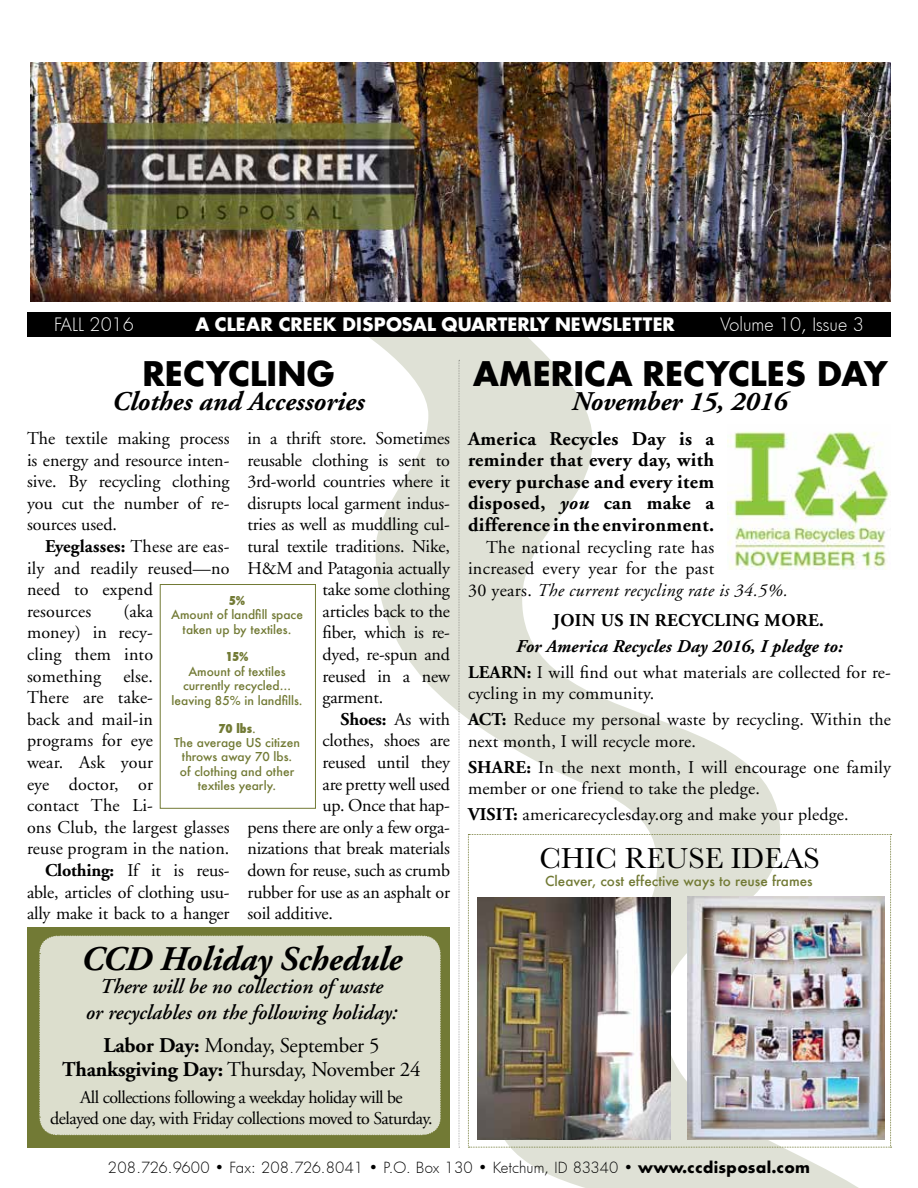
<style>
.page{position:relative;width:918px;height:1188px;background:#fff}
.page>*{position:absolute;margin:0;border:0;box-sizing:border-box;transform-origin:0 0}
.t1{font:italic 700 34.5px "Adobe Garamond Pro";letter-spacing:-.005em;color:#000}
.t2{font:700 33px "Futura";letter-spacing:.01em;color:#000}
.t3{font:30px "Baskerville";color:#000}
.t4{font:italic 700 27px "Adobe Garamond";color:#000}
.t5{font:italic 600 21px/25.2px "Adobe Garamond";color:#000;text-align:center}
.t6{font:21px/24px "Adobe Garamond";letter-spacing:-.01em;color:#000;text-align:center}
.t7{font:700 19.5px/21.6px "Adobe Garamond";letter-spacing:.02em;color:#000;text-align:justify}
.t8{font:18px/21.6px "Adobe Garamond";letter-spacing:-.01em;color:#000;text-align:justify}
.t9{font:18px/26px "Adobe Garamond";letter-spacing:.01em;color:#000}
.t10{font:18px/21.6px "Adobe Garamond";letter-spacing:-.03em;color:#000;text-align:center}
.t11{font:18px/21.6px "Adobe Garamond";letter-spacing:.02em;color:#000}
.t12{font:700 18px "Futura";letter-spacing:.01em;color:#fff}
.t13{font:700 18px "Adobe Garamond";letter-spacing:.02em;color:#000}
.t14{font:300 18px "Futura";color:#fff}
.t15{font:300 15px "Futura";color:#000}
.t16{font:500 13.5px "Futura";color:#727a35}
.t17{font:500 12px/14.4px "Futura";color:#727a35;text-align:center}
.t18{font:800 condensed 12px "Futura";color:#727a35}
.s1{font-weight:700}
.s2{font-weight:400}
.s3{font-weight:800;font-stretch:condensed}
.s4{font-style:italic}
.s5{font-weight:700;font-style:italic}
</style>
<div class="page">
<svg style="left:369px;top:337px;width:490px;height:851px"></svg>
<div style="left:27px;top:312px;width:864px;height:25px;background:#000"></div>
<div style="left:27px;top:927px;width:423px;height:221px;background:#727a35"></div>
<div style="left:39px;top:935px;width:402px;height:201px;background:#dcdecd"></div>
<svg style="left:459px;top:360px;width:1px;height:788px"></svg>
<img style="left:30px;top:63px;width:861px;height:238px">
<div style="left:160px;top:584px;width:156px;height:225px;border:1px solid #727a35"></div>
<img style="left:728px;top:425px;width:163px;height:145px">
<img style="left:468px;top:834px;width:424px;height:314px">
<p class="t14" style="left:54px;top:313px;width:82px">FALL 2016</p>
<p class="t12" style="left:195px;top:312px;width:481px">A CLEAR CREEK DISPOSAL QUARTERLY NEWSLETTER</p>
<p class="t14" style="left:721px;top:313px;width:145px">Volume 10, Issue 3</p>
<h2 class="t2" style="left:142px;top:351px;width:194px">RECYCLING</h2>
<h3 class="t4" style="left:112px;top:387px;width:254px">Clothes and Accessories</h3>
<p class="t8" style="left:27px;top:428px;width:204px">The textile making process is energy and resource inten&shy;sive. By recycling clothing you cut the number of re&shy;sources used.</p>
<p class="t9" style="left:27px;top:536px;width:204px;line-height:21.6px;text-indent:18px"><span class="s1">Eyeglasses:</span> These are eas&shy;ily and readily reused—no need to expend<br>resources</p>
<p class="t8" style="left:248px;top:428px;width:204px">in a thrift store. Sometimes</p>
<p class="t8" style="left:248px;top:450px;width:204px">reusable clothing is sent to</p>
<p class="t8" style="left:248px;top:471px;width:204px">3rd-world countries where it</p>
<p class="t8" style="left:248px;top:493px;width:204px">disrupts local garment indus-</p>
<p class="t8" style="left:248px;top:514px;width:204px">tries as well as muddling cul-</p>
<p class="t8" style="left:248px;top:536px;width:204px">tural textile traditions. Nike,</p>
<p class="t8" style="left:248px;top:558px;width:204px">H&amp;M and Patagonia actually</p>
<p class="t8" style="left:323px;top:579px;width:129px">take some clothing</p>
<p class="t8" style="left:323px;top:601px;width:129px">articles back to the</p>
<p class="t8" style="left:323px;top:622px;width:129px">fiber, which is re-</p>
<p class="t8" style="left:323px;top:644px;width:129px">dyed, re-spun and</p>
<p class="t8" style="left:323px;top:666px;width:129px">reused in a new</p>
<p class="t8" style="left:323px;top:687px;width:62px">garment.</p>
<p class="t13" style="left:341px;top:709px;width:111px">Shoes: <span class="s2">As with</span></p>
<p class="t8" style="left:323px;top:730px;width:129px">clothes, shoes are</p>
<p class="t8" style="left:323px;top:752px;width:129px">reused until they</p>
<p class="t8" style="left:323px;top:774px;width:129px">are pretty well used</p>
<p class="t8" style="left:323px;top:795px;width:129px">up. Once that hap-</p>
<p class="t8" style="left:248px;top:817px;width:204px">pens there are only a few orga-</p>
<p class="t8" style="left:248px;top:838px;width:204px">nizations that break materials</p>
<p class="t8" style="left:248px;top:860px;width:204px">down for reuse, such as crumb</p>
<p class="t8" style="left:248px;top:882px;width:204px">rubber for use as an asphalt or</p>
<p class="t8" style="left:248px;top:903px;width:87px">soil additive.</p>
<p class="t18" style="left:229px;top:592px;width:18px">5%</p>
<p class="t17" style="left:171px;top:607px;width:133px">Amount of landfill space taken up by textiles.</p>
<p class="t18" style="left:226px;top:649px;width:25px">15%</p>
<p class="t17" style="left:172px;top:664px;width:133px">Amount of textiles currently recycled… leaving 85% in landfills.</p>
<p class="t17" style="left:174px;top:721px;width:127px"><span class="s3">70 lbs</span>.<br>The average US citizen throws away 70 lbs.<br>of clothing and other textiles yearly.</p>
<p class="t8" style="left:124px;top:601px;width:31px">(aka</p>
<p class="t9" style="left:27px;top:620px;width:128px">money) in recy-</p>
<p class="t9" style="left:27px;top:642px;width:128px">cling them into</p>
<p class="t9" style="left:27px;top:663px;width:128px">something else.</p>
<p class="t9" style="left:27px;top:685px;width:128px">There are take-</p>
<p class="t9" style="left:27px;top:707px;width:128px">back and mail-in</p>
<p class="t9" style="left:27px;top:728px;width:128px">programs for eye</p>
<p class="t9" style="left:27px;top:750px;width:128px">wear. Ask your</p>
<p class="t9" style="left:27px;top:771px;width:128px">eye doctor, or</p>
<p class="t9" style="left:27px;top:793px;width:128px">contact The Li-</p>
<p class="t9" style="left:27px;top:815px;width:204px">ons Club, the largest glasses</p>
<p class="t9" style="left:27px;top:836px;width:204px">reuse program in the nation.</p>
<p class="t8" style="left:45px;top:860px;width:186px"><span class="s1">Clothing:</span> If it is reus-</p>
<p class="t8" style="left:27px;top:882px;width:204px">able, articles of clothing usu-</p>
<p class="t8" style="left:27px;top:903px;width:204px">ally make it back to a hanger</p>
<h1 class="t1" style="left:81px;top:939px;width:322px">CCD Holiday Schedule</h1>
<p class="t5" style="left:86px;top:975px;width:313px">There will be no collection of waste<br>or recyclables on the following holiday:</p>
<p class="t6" style="left:62px;top:1033px;width:360px"><span class="s1">Labor Day:</span> Monday, September 5<br><span class="s1">Thanksgiving Day:</span> Thursday, November 24</p>
<p class="t10" style="left:50px;top:1087px;width:384px">All collections following a weekday holiday will be<br>delayed one day, with Friday collections moved to Saturday.</p>
<h2 class="t2" style="left:473px;top:350px;width:416px">AMERICA RECYCLES DAY</h2>
<h3 class="t4" style="left:572px;top:386px;width:217px">November 15, 2016</h3>
<p class="t7" style="left:468px;top:428px;width:248px">America Recycles Day is a reminder that every day, with every purchase and every item disposed, <span class="s4">you</span> can make a difference in the environment.</p>
<p class="t11" style="left:468px;top:537px;width:322px;text-indent:18px">The national recycling rate has<br>increased every year for the past<br>30 years. <span class="s4">The current recycling rate is 34.5%.</span></p>
<p class="t13" style="left:553px;top:610px;width:272px">JOIN US IN RECYCLING MORE.</p>
<p class="t9" style="left:468px;top:634px;width:425px;text-align:center"><span class="s5">For America Recycles Day 2016, I pledge to:<br></span><span class="s1">LEARN:</span> I will find out what materials are collected for re-</p>
<p class="t9" style="left:468px;top:681px;width:424px">cycling in my community.<br><span class="s1">ACT:</span> Reduce my personal waste by recycling. Within the</p>
<p class="t9" style="left:468px;top:729px;width:425px">next month, I will recycle more.<br><span class="s1">SHARE:</span> In the next month, I will encourage one family</p>
<p class="t9" style="left:468px;top:776px;width:382px">member or one friend to take the pledge.<br><span class="s1">VISIT:</span> americarecyclesday.org and make your pledge.</p>
<h3 class="t3" style="left:539px;top:839px;width:282px">CHIC REUSE IDEAS</h3>
<p class="t16" style="left:545px;top:872px;width:269px">Cleaver, cost effective ways to reuse frames</p>
<p class="t15" style="left:108px;top:1158px;width:704px">208.726.9600 • Fax: 208.726.8041 • P.O. Box 130 • Ketchum, ID 83340 • <span class="s1">www.ccdisposal.com</span></p>
</div>
